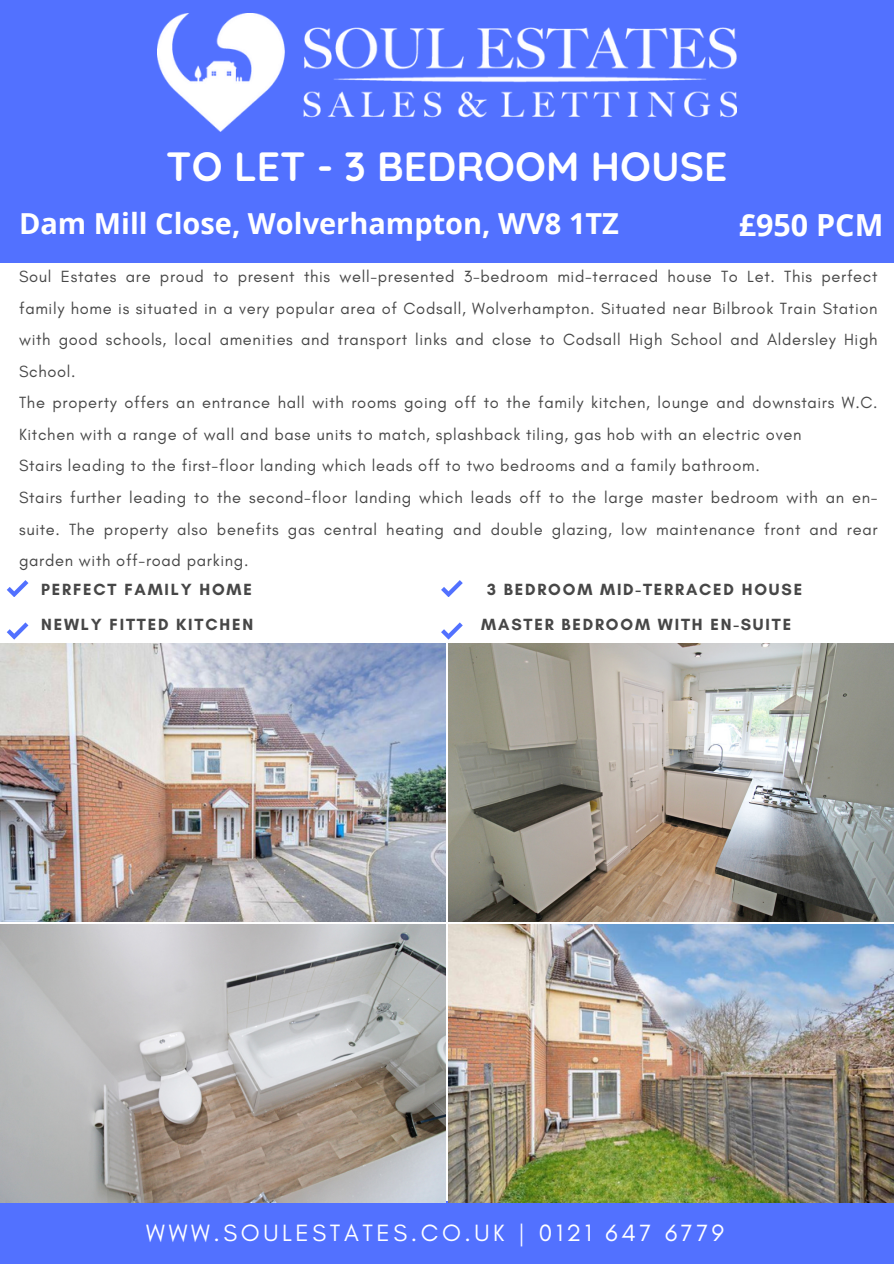
<style>
.page{position:relative;width:894px;height:1264px;background:#fff}
.page>*{position:absolute;margin:0;border:0;box-sizing:border-box;transform-origin:0 0}
.t1{font:700 40.65px "Quicksand";color:#fff}
.t2{font:700 30.45px "Open Sans";color:#fff}
.t3{font:700 28.95px "Open Sans";color:#fff}
.t4{font:24px "Glacial Indifference";letter-spacing:.15em;color:#fff}
.t5{font:16.5px/31.5px "Glacial Indifference";letter-spacing:.04em;color:#474747;text-align:justify}
.t6{font:700 16.5px/34.8px "Glacial Indifference";letter-spacing:.11em;color:#474747}
</style>
<div class="page">
<div style="left:0;top:0;width:893px;height:262px;background:#5271ff"></div>
<div style="left:0;top:1200px;width:893px;height:63px;background:#5271ff"></div>
<svg style="left:441px;top:580px;width:21px;height:17px"></svg>
<svg style="left:441px;top:622px;width:21px;height:17px"></svg>
<svg style="left:7px;top:580px;width:21px;height:17px"></svg>
<svg style="left:7px;top:622px;width:21px;height:17px"></svg>
<img style="left:0;top:643px;width:446px;height:278px">
<img style="left:448px;top:643px;width:445px;height:278px">
<img style="left:0;top:924px;width:446px;height:278px">
<img style="left:448px;top:924px;width:445px;height:278px">
<img style="left:157px;top:13px;width:579px;height:118px">
<p class="t1" style="left:166px;top:140px;width:562px">TO LET - 3 BEDROOM HOUSE</p>
<p class="t3" style="left:19px;top:203px;width:601px">Dam Mill Close, Wolverhampton, WV8 1TZ</p>
<h5 class="t2" style="left:738px;top:203px;width:146px">£950 PCM</h5>
<h3 class="t5" style="left:19px;top:261px;width:859px">Soul Estates are proud to present this well-presented 3-bedroom mid-terraced house To Let. This perfect family home is situated in a very popular area of Codsall, Wolverhampton. Situated near Bilbrook Train Station with good schools, local amenities and transport links and close to Codsall High School and Aldersley High School.</h3>
<h2 class="t5" style="left:19px;top:387px;width:859px">The property offers an entrance hall with rooms going off to the family kitchen, lounge and downstairs W.C.<br>Kitchen with a range of wall and base units to match, splashback tiling, gas hob with an electric oven</h2>
<p class="t5" style="left:19px;top:450px;width:742px">Stairs leading to the first-floor landing which leads off to two bedrooms and a family bathroom.</p>
<p class="t5" style="left:19px;top:481px;width:859px">Stairs further leading to the second-floor landing which leads off to the large master bedroom with an en&shy;suite. The property also benefits gas central heating and double glazing, low maintenance front and rear garden with off-road parking.</p>
<p class="t6" style="left:41px;top:571px;width:213px">PERFECT FAMILY HOME<br>NEWLY FITTED KITCHEN</p>
<p class="t6" style="left:481px;top:571px;width:322px;text-indent:6px">3 BEDROOM MID-TERRACED HOUSE<br>MASTER BEDROOM WITH EN-SUITE</p>
<p class="t4" style="left:146px;top:1218px;width:579px">WWW.SOULESTATES.CO.UK | 0121 647 6779</p>
</div>
